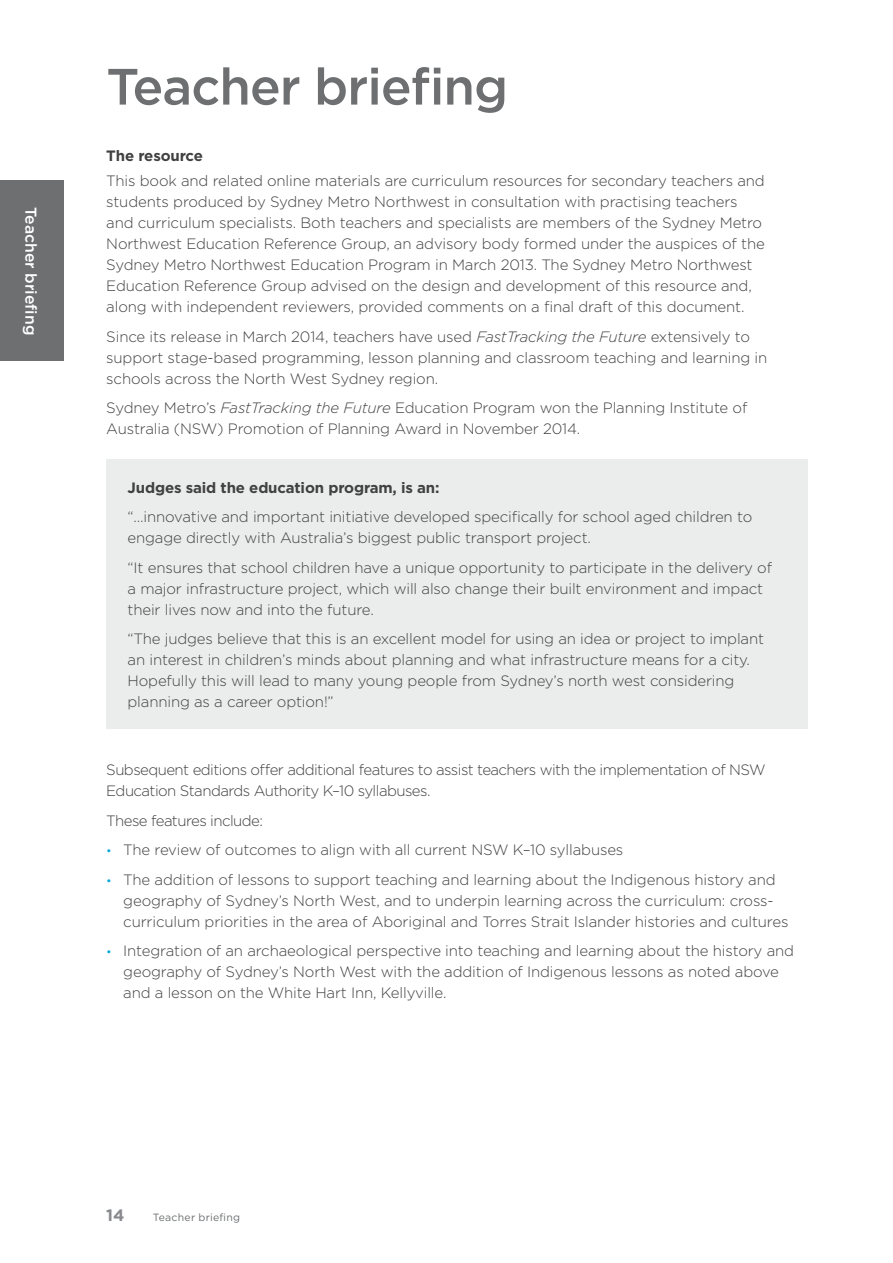
<style>
.page{position:relative;width:893px;height:1263px;background:#fff}
.page>*{position:absolute;margin:0;border:0;box-sizing:border-box;transform-origin:0 0}
.t1{font:500 51px "Gotham";letter-spacing:-.02em;color:#6d6f71}
.t2{font:700 16.5px "Gotham";color:#888a8d}
.t3{font:500 15.75px "Gotham";color:#fff}
.t4{font:300 15px/21px "Gotham";letter-spacing:-.01em;color:#414142}
.t5{font:300 15px/21px "Gotham";letter-spacing:-.035em;color:#414142}
.t6{font:700 15px "Gotham";letter-spacing:-.01em;color:#414142}
.t7{font:10.5px "Gotham";letter-spacing:.02em;color:#6d6f71}
.s1{font-style:italic}
.s2{font-size:12px;color:#00a9d9}
</style>
<div class="page">
<div style="left:106px;top:460px;width:702px;height:269px;background:#ebecec"></div>
<div style="left:0;top:181px;width:64px;height:180px;background:#6d6f71"></div>
<p class="t3" style="left:41px;top:207px;width:130px;rotate:90deg">Teacher briefing</p>
<h1 class="t1" style="left:106px;top:53px;width:403px">Teacher briefng</h1>
<p class="t6" style="left:106px;top:146px;width:98px">The resource</p>
<p class="t4" style="left:106px;top:170px;width:660px">This book and related online materials are curriculum resources for secondary teachers and students produced by Sydney Metro Northwest in consultation with practising teachers and curriculum specialists. Both teachers and specialists are members of the Sydney Metro Northwest Education Reference Group, an advisory body formed under the auspices of the Sydney Metro Northwest Education Program in March 2013. The Sydney Metro Northwest Education Reference Group advised on the design and development of this resource and, along with independent reviewers, provided comments on a fnal draft of this document.</p>
<p class="t4" style="left:106px;top:325px;width:663px">Since its release in March 2014, teachers have used <span class="s1">FastTracking the Future</span> extensively to support stage-based programming, lesson planning and classroom teaching and learning in schools across the North West Sydney region.</p>
<p class="t4" style="left:106px;top:397px;width:643px">Sydney Metro’s <span class="s1">FastTracking the Future</span> Education Program won the Planning Institute of<br>Australia (NSW) Promotion of Planning Award in November 2014.</p>
<p class="t6" style="left:128px;top:478px;width:313px">Judges said the education program, is an:</p>
<p class="t4" style="left:128px;top:506px;width:626px">“…innovative and important initiative developed specifcally for school aged children to engage directly with Australia’s biggest public transport project.</p>
<p class="t4" style="left:128px;top:557px;width:646px">“It ensures that school children have a unique opportunity to participate in the delivery of a major infrastructure project, which will also change their built environment and impact their lives now and into the future.</p>
<p class="t4" style="left:128px;top:628px;width:638px">“The judges believe that this is an excellent model for using an idea or project to implant an interest in children’s minds about planning and what infrastructure means for a city.<br>Hopefully this will lead to many young people from Sydney’s north west considering planning as a career option!”</p>
<p class="t5" style="left:106px;top:759px;width:661px">Subsequent editions ofer additional features to assist teachers with the implementation of NSW<br>Education Standards Authority K–10 syllabuses.</p>
<p class="t5" style="left:106px;top:809px;width:158px">These features include:</p>
<p class="t4" style="left:106px;top:839px;width:519px"><span class="s2">•</span> The review of outcomes to align with all current NSW K–10 syllabuses</p>
<p class="t4" style="left:123px;top:868px;width:667px;text-indent:-17px"><span class="s2">•</span> The addition of lessons to support teaching and learning about the Indigenous history and geography of Sydney’s North West, and to underpin learning across the curriculum: cross&shy;curriculum priorities in the area of Aboriginal and Torres Strait Islander histories and cultures</p>
<p class="t4" style="left:123px;top:940px;width:672px;text-indent:-17px"><span class="s2">•</span> Integration of an archaeological perspective into teaching and learning about the history and geography of Sydney’s North West with the addition of Indigenous lessons as noted above and a lesson on the White Hart Inn, Kellyville.</p>
<p class="t2" style="left:106px;top:1204px;width:20px">14</p>
<p class="t7" style="left:153px;top:1210px;width:89px">Teacher briefing</p>
</div>
